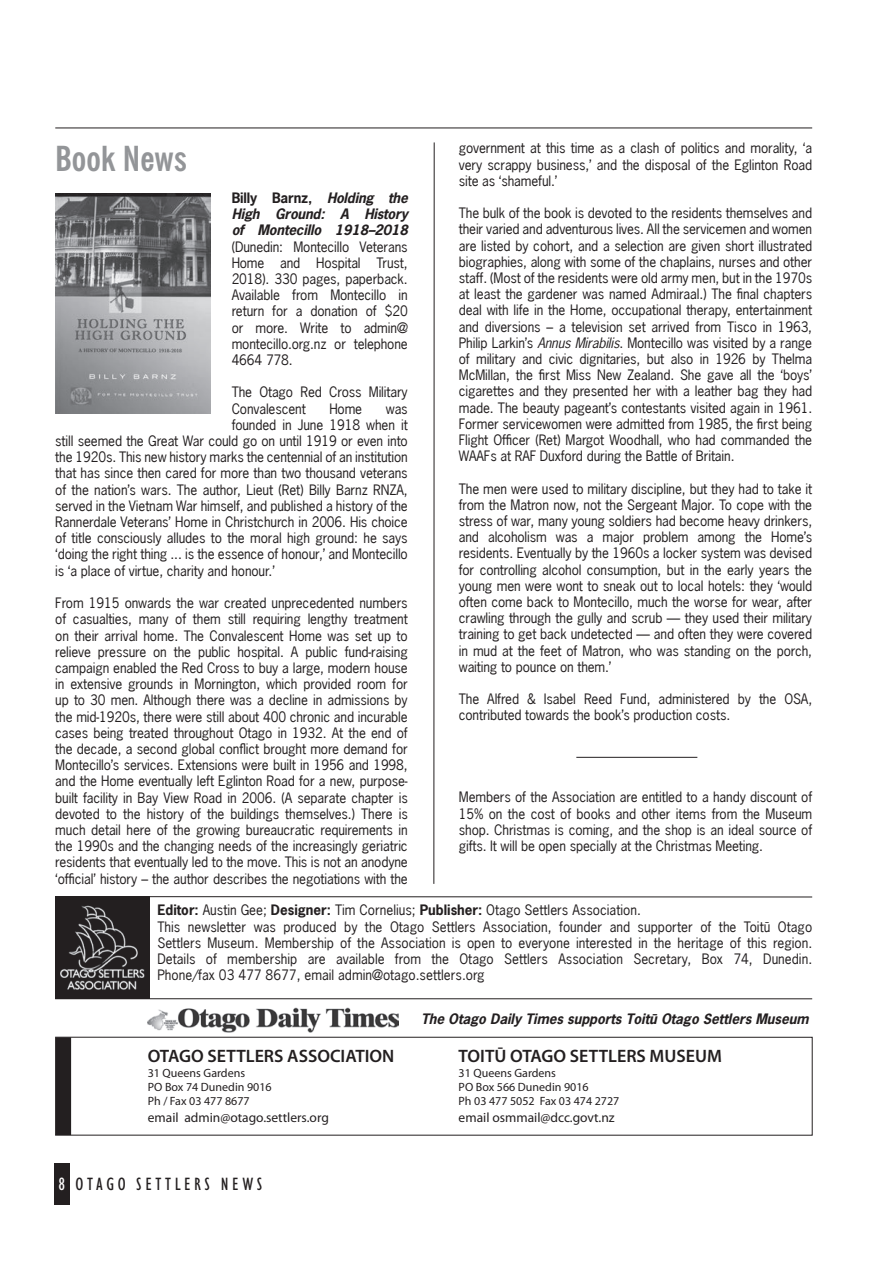
<style>
.page{position:relative;width:893px;height:1263px;background:#fff}
.page>*{position:absolute;margin:0;border:0;box-sizing:border-box;transform-origin:0 0}
.t1{font:700 condensed 34.5px "News Gothic BT";color:#939598}
.t2{font:600 18px "Myriad Pro";color:#231f20}
.t3{font:condensed 18px "Humanist 521 BT";letter-spacing:.2em;color:#231f20}
.t4{font:13.5px/16.2px "News Gothic Macron";letter-spacing:-.01em;color:#231f20;text-align:justify}
.t5{font:13.5px/16.2px "News Gothic Bold Oblique Macron";color:#231f20}
.t6{font:13.5px "Myriad Pro";color:#231f20}
.t7{font:13.5px "News Gothic Bold Macron";letter-spacing:-.01em;color:#231f20}
.t8{font:12px/14.4px "Myriad Pro";color:#231f20}
.s1{font-family:"News Gothic Bold Oblique Macron"}
.s2{font-family:"News Gothic Oblique Macron"}
.s3{font-family:"News Gothic Bold Macron"}
.s4{color:#fff}
</style>
<div class="page">
<div style="left:54px;top:1164px;width:16px;height:41px;background:#231f20"></div>
<svg style="left:55px;top:896px;width:758px;height:240px"></svg>
<img style="left:147px;top:1001px;width:251px;height:31px">
<img style="left:55px;top:896px;width:94px;height:103px">
<hr style="left:433px;top:142px;width:2px;height:742px;background:#231f20">
<hr style="left:55px;top:128px;width:757px;height:1px;background:#231f20">
<hr style="left:576px;top:757px;width:121px;height:1px;background:#231f20">
<img style="left:55px;top:193px;width:155px;height:221px">
<h1 class="t1" style="left:55px;top:137px;width:133px">Book News</h1>
<p class="t7" style="left:232px;top:189px;width:178px">Billy Barnz, <span class="s1">Holding the</span></p>
<p class="t5" style="left:232px;top:206px;width:178px">High Ground: A History of Montecillo 1918–2018</p>
<p class="t4" style="left:232px;top:238px;width:178px">(Dunedin: Montecillo Veterans Home and Hospital Trust, 2018). 330 pages, paperback.<br>Available from Montecillo in return for a donation of $20 or more. Write to admin@ montecillo.org.nz or telephone 4664 778.</p>
<p class="t4" style="left:232px;top:384px;width:178px">The Otago Red Cross Military<br>Convalescent</p>
<p class="t4" style="left:329px;top:400px;width:34px">Home</p>
<p class="t4" style="left:386px;top:400px;width:23px">was</p>
<p class="t4" style="left:232px;top:417px;width:178px">founded in June 1918 when it</p>
<p class="t4" style="left:55px;top:433px;width:354px">still seemed the Great War could go on until 1919 or even into</p>
<p class="t4" style="left:55px;top:449px;width:354px">the 1920s. This new history marks the centennial of an institution</p>
<p class="t4" style="left:55px;top:465px;width:354px">that has since then cared for more than two thousand veterans</p>
<p class="t4" style="left:55px;top:481px;width:354px">of the nation’s wars. The author, Lieut (Ret) Billy Barnz RNZA,</p>
<p class="t4" style="left:55px;top:498px;width:354px">served in the Vietnam War himself, and published a history of the</p>
<p class="t4" style="left:55px;top:514px;width:354px">Rannerdale Veterans’ Home in Christchurch in 2006. His choice</p>
<p class="t4" style="left:55px;top:530px;width:354px">of title consciously alludes to the moral high ground: he says</p>
<p class="t4" style="left:55px;top:546px;width:354px">‘doing the right thing ... is the essence of honour,’ and Montecillo</p>
<p class="t4" style="left:55px;top:562px;width:221px">is ‘a place of virtue, charity and honour.’</p>
<p class="t4" style="left:55px;top:595px;width:354px">From 1915 onwards the war created unprecedented numbers of casualties, many of them still requiring lengthy treatment on their arrival home. The Convalescent Home was set up to relieve pressure on the public hospital. A public fund-raising campaign enabled the Red Cross to buy a large, modern house in extensive grounds in Mornington, which provided room for up to 30 men. Although there was a decline in admissions by the mid-1920s, there were still about 400 chronic and incurable cases being treated throughout Otago in 1932. At the end of the decade, a second global conflict brought more demand for Montecillo’s services. Extensions were built in 1956 and 1998, and the Home eventually left Eglinton Road for a new, purpose&shy;built facility in Bay View Road in 2006. (A separate chapter is devoted to the history of the buildings themselves.) There is much detail here of the growing bureaucratic requirements in the 1990s and the changing needs of the increasingly geriatric residents that eventually led to the move. This is not an anodyne ‘official’ history – the author describes the negotiations with the</p>
<p class="t4" style="left:459px;top:140px;width:355px">government at this time as a clash of politics and morality, ‘a very scrappy business,’ and the disposal of the Eglinton Road site as ‘shameful.’</p>
<p class="t4" style="left:459px;top:205px;width:355px">The bulk of the book is devoted to the residents themselves and their varied and adventurous lives. All the servicemen and women are listed by cohort, and a selection are given short illustrated biographies, along with some of the chaplains, nurses and other staff. (Most of the residents were old army men, but in the 1970s at least the gardener was named Admiraal.) The final chapters deal with life in the Home, occupational therapy, entertainment and diversions – a television set arrived from Tisco in 1963, Philip Larkin’s <span class="s2">Annus Mirabilis</span>. Montecillo was visited by a range of military and civic dignitaries, but also in 1926 by Thelma McMillan, the first Miss New Zealand. She gave all the ‘boys’ cigarettes and they presented her with a leather bag they had made. The beauty pageant’s contestants visited again in 1961.<br>Former servicewomen were admitted from 1985, the first being Flight Officer (Ret) Margot Woodhall, who had commanded the WAAFs at RAF Duxford during the Battle of Britain.</p>
<p class="t4" style="left:459px;top:480px;width:355px">The men were used to military discipline, but they had to take it from the Matron now, not the Sergeant Major. To cope with the stress of war, many young soldiers had become heavy drinkers, and alcoholism was a major problem among the Home’s residents. Eventually by the 1960s a locker system was devised for controlling alcohol consumption, but in the early years the young men were wont to sneak out to local hotels: they ‘would often come back to Montecillo, much the worse for wear, after crawling through the gully and scrub — they used their military training to get back undetected — and often they were covered in mud at the feet of Matron, who was standing on the porch, waiting to pounce on them.’</p>
<p class="t4" style="left:459px;top:691px;width:355px">The Alfred &amp; Isabel Reed Fund, administered by the OSA, contributed towards the book’s production costs.</p>
<p class="t4" style="left:459px;top:789px;width:355px">Members of the Association are entitled to a handy discount of 15% on the cost of books and other items from the Museum shop. Christmas is coming, and the shop is an ideal source of gifts. It will be open specially at the Christmas Meeting.</p>
<p class="t4" style="left:157px;top:902px;width:656px;text-align:left"><span class="s3">Editor:</span> Austin Gee; <span class="s3">Designer:</span> Tim Cornelius; <span class="s3">Publisher:</span> Otago Settlers Association.<br>This newsletter was produced by the Otago Settlers Association, founder and supporter of the Toitü Otago Settlers Museum. Membership of the Association is open to everyone interested in the heritage of this region.<br>Details of membership are available from the Otago Settlers Association Secretary, Box 74, Dunedin.<br>Phone/fax 03 477 8677, email admin@otago.settlers.org</p>
<p class="t5" style="left:421px;top:1010px;width:389px">The Otago Daily Times supports Toitü Otago Settlers Museum</p>
<h2 class="t2" style="left:459px;top:1044px;width:265px">TOITŪ OTAGO SETTLERS MUSEUM</h2>
<p class="t8" style="left:459px;top:1065px;width:162px">31 Queens Gardens<br>PO Box 566 Dunedin 9016<br>Ph 03 477 5052 Fax 03 474 2727</p>
<p class="t6" style="left:459px;top:1109px;width:157px">email osmmail@dcc.govt.nz</p>
<h2 class="t2" style="left:148px;top:1044px;width:248px">OTAGO SETTLERS ASSOCIATION</h2>
<p class="t8" style="left:148px;top:1065px;width:125px">31 Queens Gardens<br>PO Box 74 Dunedin 9016<br>Ph / Fax 03 477 8677</p>
<p class="t6" style="left:148px;top:1109px;width:183px">email admin@otago.settlers.org</p>
<h2 class="t3" style="left:58px;top:1174px;width:206px"><span class="s4">8</span> OTAGO SETTLERS NEWS</h2>
</div>
